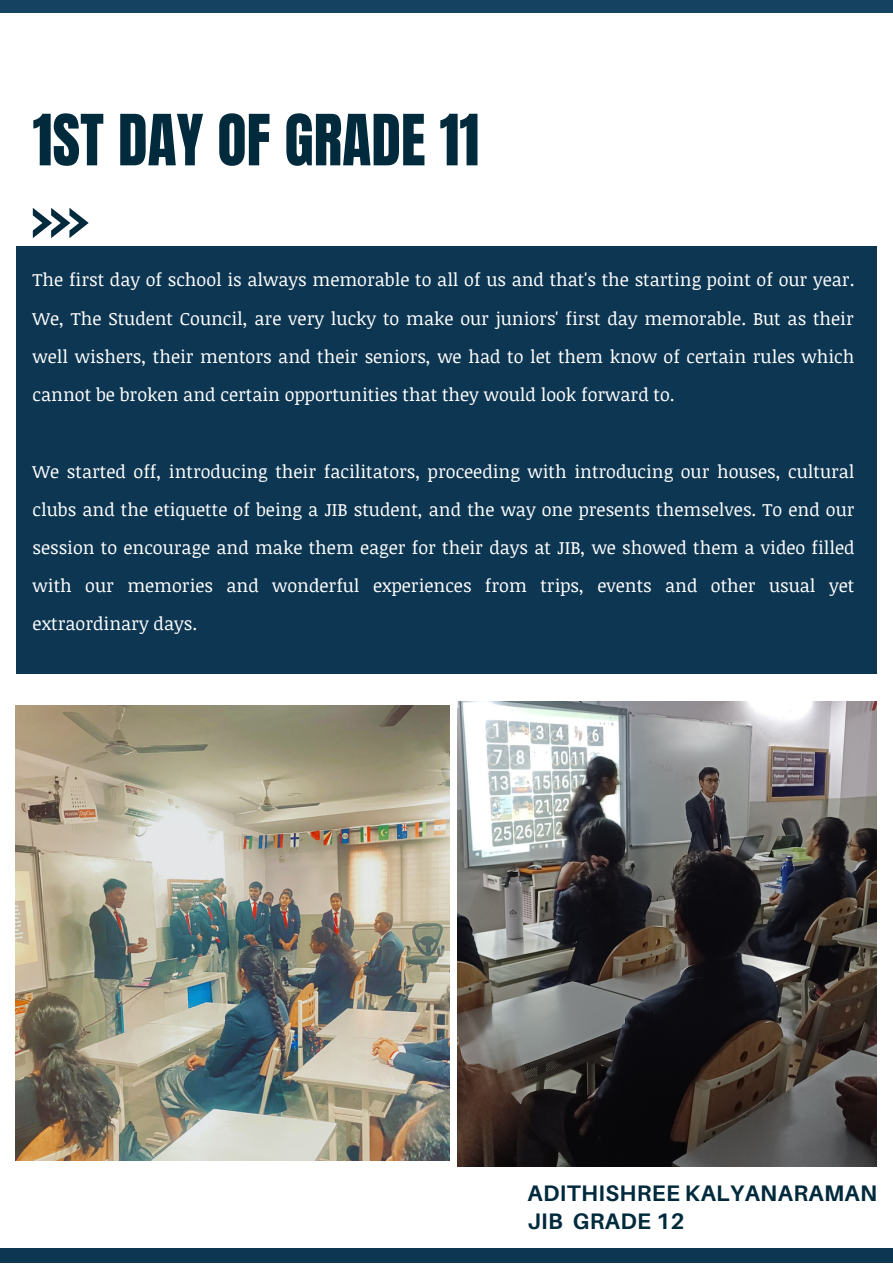
<style>
.page{position:relative;width:893px;height:1264px;background:#fff}
.page>*{position:absolute;margin:0;border:0;box-sizing:border-box;transform-origin:0 0}
.t1{font:60px "Anton";color:#022a3d}
.t2{font:700 22.5px "Aileron";letter-spacing:.015em;color:#022a3d}
.t3{font:18px/38.2px "Noticia Text";color:#fff;text-align:justify}
</style>
<div class="page">
<div style="left:16px;top:246px;width:860px;height:427px;background:#0d3652"></div>
<div style="left:0;top:0;width:892px;height:12px;background:#154260"></div>
<div style="left:0;top:1248px;width:892px;height:14px;background:#0d3652"></div>
<svg style="left:33px;top:208px;width:56px;height:30px"></svg>
<img style="left:16px;top:705px;width:434px;height:455px">
<img style="left:457px;top:701px;width:419px;height:465px">
<p class="t1" style="left:33px;top:97px;width:448px">1ST DAY OF GRADE 11</p>
<p class="t3" style="left:33px;top:260px;width:823px">The first day of school is always memorable to all of us and that's the starting point of our year.<br>We, The Student Council, are very lucky to make our juniors' first day memorable. But as their well wishers, their mentors and their seniors, we had to let them know of certain rules which cannot be broken and certain opportunities that they would look forward to.</p>
<p class="t3" style="left:33px;top:451px;width:823px">We started off, introducing their facilitators, proceeding with introducing our houses, cultural clubs and the etiquette of being a JIB student, and the way one presents themselves. To end our session to encourage and make them eager for their days at JIB, we showed them a video filled with our memories and wonderful experiences from trips, events and other usual yet extraordinary days.</p>
<p class="t2" style="left:527px;top:1178px;width:351px">ADITHISHREE KALYANARAMAN</p>
<p class="t2" style="left:527px;top:1206px;width:159px">JIB GRADE 12</p>
</div>
